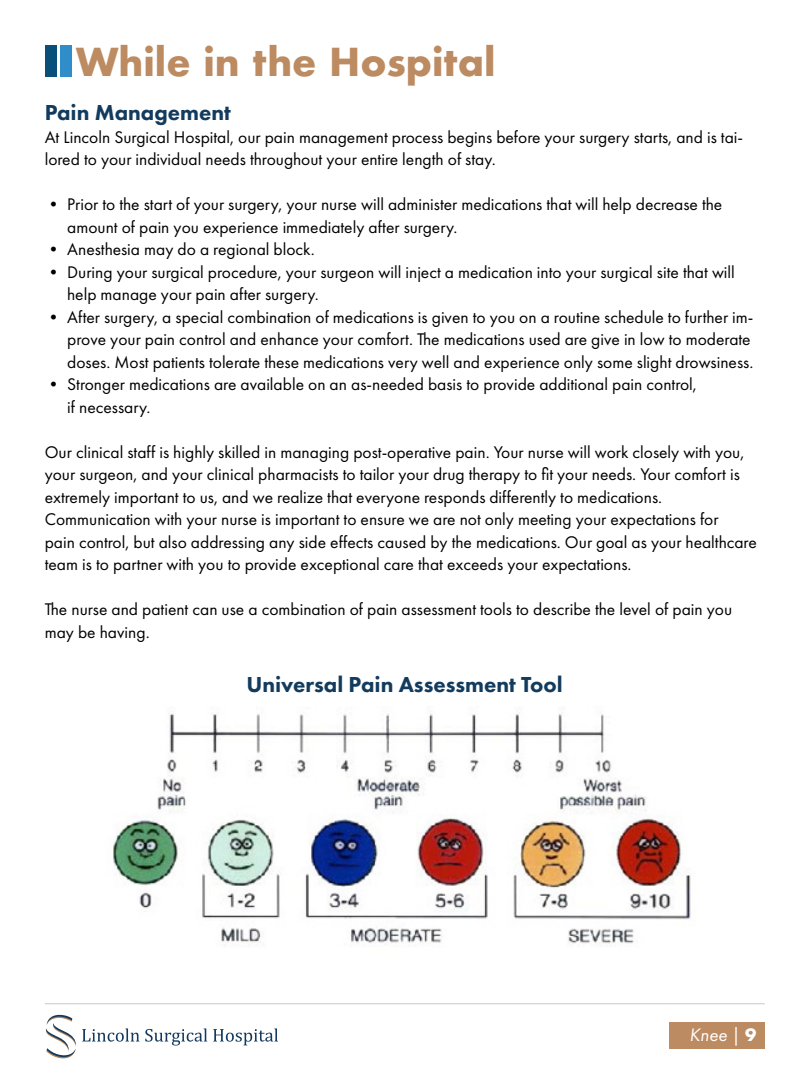
<style>
.page{position:relative;width:810px;height:1080px;background:#fff}
.page>*{position:absolute;margin:0;border:0;box-sizing:border-box;transform-origin:0 0}
.t1{font:700 37.5px "Futura";color:#bd8b61}
.t2{font:800 22.5px "Futura PT";color:#123b5e}
.t3{font:italic 18.75px "Futura PT";color:#fff}
.t4{font:17.5px/22.5px "Futura PT";color:#000}
.s1{font-weight:700;font-style:normal}
</style>
<div class="page">
<div style="left:670px;top:1022px;width:95px;height:27px;background:#bd8b61"></div>
<svg style="left:82px;top:1028px;width:125px;height:18px"></svg>
<svg style="left:213px;top:1028px;width:65px;height:17px"></svg>
<svg style="left:46px;top:1015px;width:30px;height:43px"></svg>
<hr style="left:45px;top:1003px;width:720px;height:1px;background:#d1d3d4">
<div style="left:45px;top:45px;width:11px;height:31px;background:#084f79"></div>
<div style="left:61px;top:45px;width:11px;height:31px;background:#2f8ec9"></div>
<img style="left:113px;top:713px;width:578px;height:233px">
<h1 class="t1" style="left:76px;top:35px;width:421px">While in the Hospital</h1>
<p class="t2" style="left:45px;top:99px;width:188px">Pain Management</p>
<p class="t4" style="left:45px;top:125px;width:700px">At Lincoln Surgical Hospital, our pain management process begins before your surgery starts, and is tai&shy;lored to your individual needs throughout your entire length of stay.</p>
<p class="t4" style="left:67px;top:193px;width:657px;text-indent:-23px">• Prior to the start of your surgery, your nurse will administer medications that will help decrease the amount of pain you experience immediately after surgery.</p>
<p class="t4" style="left:45px;top:238px;width:271px">• Anesthesia may do a regional block.</p>
<p class="t4" style="left:67px;top:260px;width:669px;text-indent:-23px">• During your surgical procedure, your surgeon will inject a medication into your surgical site that will help manage your pain after surgery.</p>
<p class="t4" style="left:67px;top:305px;width:688px;text-indent:-23px">• After surgery, a special combination of medications is given to you on a routine schedule to further im&shy;prove your pain control and enhance your comfort. The medications used are give in low to moderate doses. Most patients tolerate these medications very well and experience only some slight drowsiness.</p>
<p class="t4" style="left:67px;top:373px;width:631px;text-indent:-23px">• Stronger medications are available on an as-needed basis to provide additional pain control, if necessary.</p>
<p class="t4" style="left:45px;top:440px;width:714px">Our clinical staff is highly skilled in managing post-operative pain. Your nurse will work closely with you, your surgeon, and your clinical pharmacists to tailor your drug therapy to fit your needs. Your comfort is extremely important to us, and we realize that everyone responds differently to medications.<br>Communication with your nurse is important to ensure we are not only meeting your expectations for<br>pain control, but also addressing any side effects caused by the medications. Our goal as your healthcare team is to partner with you to provide exceptional care that exceeds your expectations.</p>
<p class="t4" style="left:45px;top:598px;width:689px">The nurse and patient can use a combination of pain assessment tools to describe the level of pain you may be having.</p>
<p class="t2" style="left:246px;top:671px;width:318px">Universal Pain Assessment Tool</p>
<p class="t3" style="left:690px;top:1024px;width:68px">Knee | <span class="s1">9</span></p>
</div>
